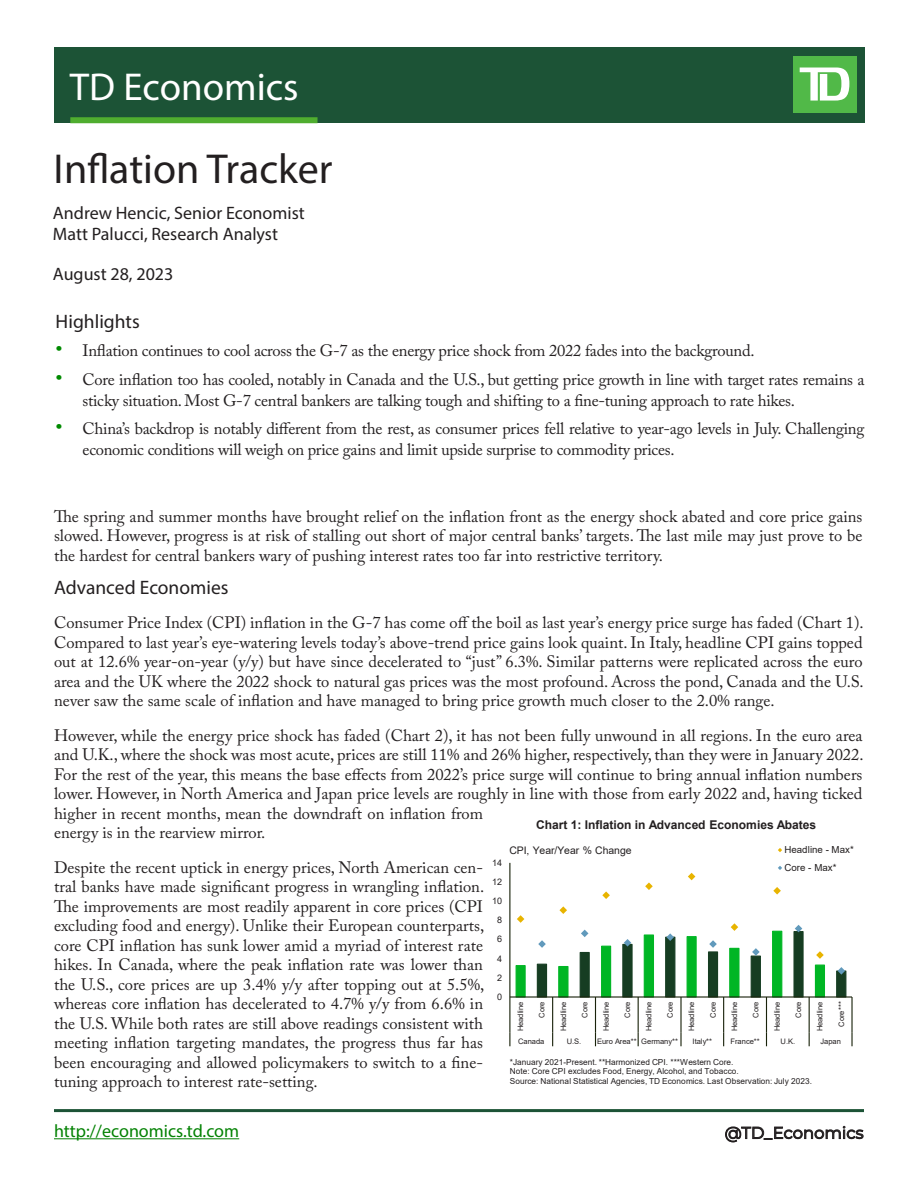
<style>
.page{position:relative;width:918px;height:1188px;background:#fff}
.page>*{position:absolute;margin:0;border:0;box-sizing:border-box;transform-origin:0 0}
.t1{font:42px "Myriad Pro";color:#231f20}
.t2{font:39px "Myriad Pro";color:#fff}
.Subtitle{font:19.5px "Myriad Pro";color:#231f20}
.Economist_Name{font:18px "Myriad Pro";color:#231f20}
.t3{font:18px "Myriad Pro";color:#038203}
.Date{font:18px "Myriad Pro";color:#231f20}
.Paragraph{font:16.5px/19.5px "Adobe Caslon Pro";color:#231f20;text-align:justify}
.t4{font:16.5px "Montserrat";color:#231f20}
.t5{font:700 12px "Arial";color:#231f20}
.t6{font:10.5px "Arial";letter-spacing:-.005em;color:#231f20}
.t7{font:9.75px/17.9px "Arial";color:#231f20}
.t8{font:9px "Arial";color:#231f20}
.t9{font:8.25px/9.4px "Arial";letter-spacing:.005em;color:#231f20}
.t10{font:7.5px "Arial";letter-spacing:-.01em;color:#231f20}
.s1{font-size:21px;color:#008a00}
</style>
<div class="page">
<div style="left:54px;top:47px;width:810px;height:76px;background:#1c5336"></div>
<div style="left:793px;top:56px;width:63px;height:57px;background:#51b948"></div>
<svg style="left:800px;top:68px;width:49px;height:33px"></svg>
<div style="left:70px;top:117px;width:248px;height:6px;background:#4fad2f"></div>
<svg style="left:725px;top:1126px;width:139px;height:16px"></svg>
<hr style="left:54px;top:1138px;width:185px;height:1px;background:#038203">
<hr style="left:54px;top:1109px;width:810px;height:3px;background:#1c5336">
<hr style="left:509px;top:863px;width:1px;height:134px;background:#1a230b">
<hr style="left:510px;top:996px;width:342px;height:2px;background:#1a230b">
<hr style="left:509px;top:997px;width:1px;height:35px;background:#1a230b">
<hr style="left:552px;top:997px;width:1px;height:35px;background:#1a230b">
<hr style="left:595px;top:997px;width:1px;height:35px;background:#1a230b">
<hr style="left:638px;top:997px;width:1px;height:35px;background:#1a230b">
<hr style="left:680px;top:997px;width:2px;height:35px;background:#1a230b">
<hr style="left:723px;top:997px;width:1px;height:35px;background:#1a230b">
<hr style="left:766px;top:997px;width:1px;height:35px;background:#1a230b">
<hr style="left:809px;top:997px;width:1px;height:35px;background:#1a230b">
<hr style="left:851px;top:997px;width:2px;height:35px;background:#1a230b">
<svg style="left:509px;top:1032px;width:1px;height:14px"></svg>
<svg style="left:552px;top:1032px;width:1px;height:14px"></svg>
<svg style="left:595px;top:1032px;width:1px;height:14px"></svg>
<svg style="left:638px;top:1032px;width:1px;height:14px"></svg>
<svg style="left:680px;top:1032px;width:2px;height:14px"></svg>
<svg style="left:723px;top:1032px;width:1px;height:14px"></svg>
<svg style="left:766px;top:1032px;width:1px;height:14px"></svg>
<svg style="left:809px;top:1032px;width:1px;height:14px"></svg>
<svg style="left:851px;top:1032px;width:2px;height:14px"></svg>
<svg style="left:602px;top:891px;width:8px;height:8px"></svg>
<svg style="left:645px;top:882px;width:8px;height:8px"></svg>
<svg style="left:688px;top:873px;width:7px;height:7px"></svg>
<svg style="left:773px;top:887px;width:8px;height:8px"></svg>
<svg style="left:515px;top:906px;width:332px;height:92px"></svg>
<svg style="left:778px;top:848px;width:4px;height:4px"></svg>
<svg style="left:778px;top:866px;width:4px;height:4px"></svg>
<h2 class="t2" style="left:70px;top:63px;width:230px">TD Economics</h2>
<p class="t1" style="left:54px;top:143px;width:281px">Inflation Tracker</p>
<p class="Economist_Name" style="left:53px;top:201px;width:253px">Andrew Hencic, Senior Economist</p>
<p class="Economist_Name" style="left:53px;top:223px;width:227px">Matt Palucci, Research Analyst</p>
<p class="Date" style="left:53px;top:263px;width:122px">August 28, 2023</p>
<p class="Subtitle" style="left:56px;top:309px;width:86px">Highlights</p>
<p class="Paragraph" style="left:56px;top:341px;width:700px"><span class="s1">•</span> Inflation continues to cool across the G-7 as the energy price shock from 2022 fades into the background.</p>
<p class="Paragraph" style="left:83px;top:368px;width:783px;line-height:21px;text-indent:-27px"><span class="s1">•</span> Core inflation too has cooled, notably in Canada and the U.S., but getting price growth in line with target rates remains a sticky situation. Most G-7 central bankers are talking tough and shifting to a fine-tuning approach to rate hikes.</p>
<p class="Paragraph" style="left:83px;top:418px;width:783px;line-height:21px;text-indent:-27px"><span class="s1">•</span> China’s backdrop is notably different from the rest, as consumer prices fell relative to year-ago levels in July. Challenging economic conditions will weigh on price gains and limit upside surprise to commodity prices.</p>
<p class="Paragraph" style="left:54px;top:506px;width:810px">The spring and summer months have brought relief on the inflation front as the energy shock abated and core price gains slowed. However, progress is at risk of stalling out short of major central banks’ targets. The last mile may just prove to be the hardest for central bankers wary of pushing interest rates too far into restrictive territory.</p>
<p class="Subtitle" style="left:54px;top:575px;width:176px">Advanced Economies</p>
<p class="Paragraph" style="left:54px;top:613px;width:811px">Consumer Price Index (CPI) inflation in the G-7 has come off the boil as last year’s energy price surge has faded (Chart 1).<br>Compared to last year’s eye-watering levels today’s above-trend price gains look quaint. In Italy, headline CPI gains topped out at 12.6% year-on-year (y/y) but have since decelerated to “just” 6.3%. Similar patterns were replicated across the euro area and the UK where the 2022 shock to natural gas prices was the most profound. Across the pond, Canada and the U.S. never saw the same scale of inflation and have managed to bring price growth much closer to the 2.0% range.</p>
<p class="Paragraph" style="left:54px;top:725px;width:811px;text-align:left">However, while the energy price shock has faded (Chart 2), it has not been fully unwound in all regions. In the euro area and U.K., where the shock was most acute, prices are still 11% and 26% higher, respectively, than they were in January 2022.<br>For the rest of the year, this means the base effects from 2022’s price surge will continue to bring annual inflation numbers lower. However, in North America and Japan price levels are roughly in line with those from early 2022 and, having ticked higher in recent months, mean the downdraft on inflation from<br>energy is in the rearview mirror.</p>
<p class="Paragraph" style="left:54px;top:857px;width:432px">Despite the recent uptick in energy prices, North American cen&shy;tral banks have made significant progress in wrangling inflation.<br>The improvements are most readily apparent in core prices (CPI excluding food and energy). Unlike their European counterparts, core CPI inflation has sunk lower amid a myriad of interest rate hikes. In Canada, where the peak inflation rate was lower than the U.S., core prices are up 3.4% y/y after topping out at 5.5%, whereas core inflation has decelerated to 4.7% y/y from 6.6% in the U.S. While both rates are still above readings consistent with meeting inflation targeting mandates, the progress thus far has been encouraging and allowed policymakers to switch to a fine&shy;tuning approach to interest rate-setting.</p>
<p class="t5" style="left:536px;top:817px;width:282px">Chart 1: Inflation in Advanced Economies Abates</p>
<p class="t7" style="left:784px;top:841px;width:71px">Headline - Max*<br>Core - Max*</p>
<p class="t6" style="left:509px;top:844px;width:124px">CPI, Year/Year % Change</p>
<p class="t8" style="left:492px;top:856px;width:12px">14</p>
<p class="t8" style="left:492px;top:876px;width:12px">12</p>
<p class="t8" style="left:492px;top:895px;width:12px">10</p>
<p class="t8" style="left:497px;top:914px;width:7px">8</p>
<p class="t8" style="left:497px;top:933px;width:7px">6</p>
<p class="t8" style="left:497px;top:952px;width:7px">4</p>
<p class="t8" style="left:497px;top:971px;width:7px">2</p>
<p class="t8" style="left:497px;top:991px;width:7px">0</p>
<p class="t10" style="left:515px;top:1031px;width:31px;rotate:-90deg">Headline</p>
<p class="t10" style="left:537px;top:1018px;width:18px;rotate:-90deg">Core</p>
<p class="t10" style="left:558px;top:1031px;width:31px;rotate:-90deg">Headline</p>
<p class="t10" style="left:580px;top:1018px;width:18px;rotate:-90deg">Core</p>
<p class="t10" style="left:601px;top:1031px;width:31px;rotate:-90deg">Headline</p>
<p class="t10" style="left:622px;top:1018px;width:18px;rotate:-90deg">Core</p>
<p class="t10" style="left:644px;top:1031px;width:31px;rotate:-90deg">Headline</p>
<p class="t10" style="left:665px;top:1018px;width:18px;rotate:-90deg">Core</p>
<p class="t10" style="left:687px;top:1031px;width:31px;rotate:-90deg">Headline</p>
<p class="t10" style="left:708px;top:1018px;width:18px;rotate:-90deg">Core</p>
<p class="t10" style="left:729px;top:1031px;width:31px;rotate:-90deg">Headline</p>
<p class="t10" style="left:751px;top:1018px;width:18px;rotate:-90deg">Core</p>
<p class="t10" style="left:772px;top:1031px;width:31px;rotate:-90deg">Headline</p>
<p class="t10" style="left:793px;top:1018px;width:18px;rotate:-90deg">Core</p>
<p class="t10" style="left:815px;top:1031px;width:31px;rotate:-90deg">Headline</p>
<p class="t10" style="left:836px;top:1027px;width:27px;rotate:-90deg">Core***</p>
<p class="t10" style="left:518px;top:1036px;width:28px">Canada</p>
<p class="t10" style="left:567px;top:1036px;width:16px">U.S.</p>
<p class="t10" style="left:597px;top:1036px;width:83px">Euro Area** Germany**</p>
<p class="t10" style="left:693px;top:1036px;width:21px">Italy**</p>
<p class="t10" style="left:731px;top:1036px;width:31px">France**</p>
<p class="t10" style="left:781px;top:1036px;width:16px">U.K.</p>
<p class="t10" style="left:821px;top:1036px;width:22px">Japan</p>
<p class="t9" style="left:510px;top:1057px;width:304px">*January 2021-Present. **Harmonized CPI. ***Western Core.<br>Note: Core CPI excludes Food, Energy, Alcohol, and Tobacco.<br>Source: National Statistical Agencies, TD Economics. Last Observation: July 2023.</p>
<p class="t3" style="left:54px;top:1120px;width:187px">http://economics.td.com</p>
<p class="t4" style="left:725px;top:1121px;width:140px">@TD_Economics</p>
</div>
